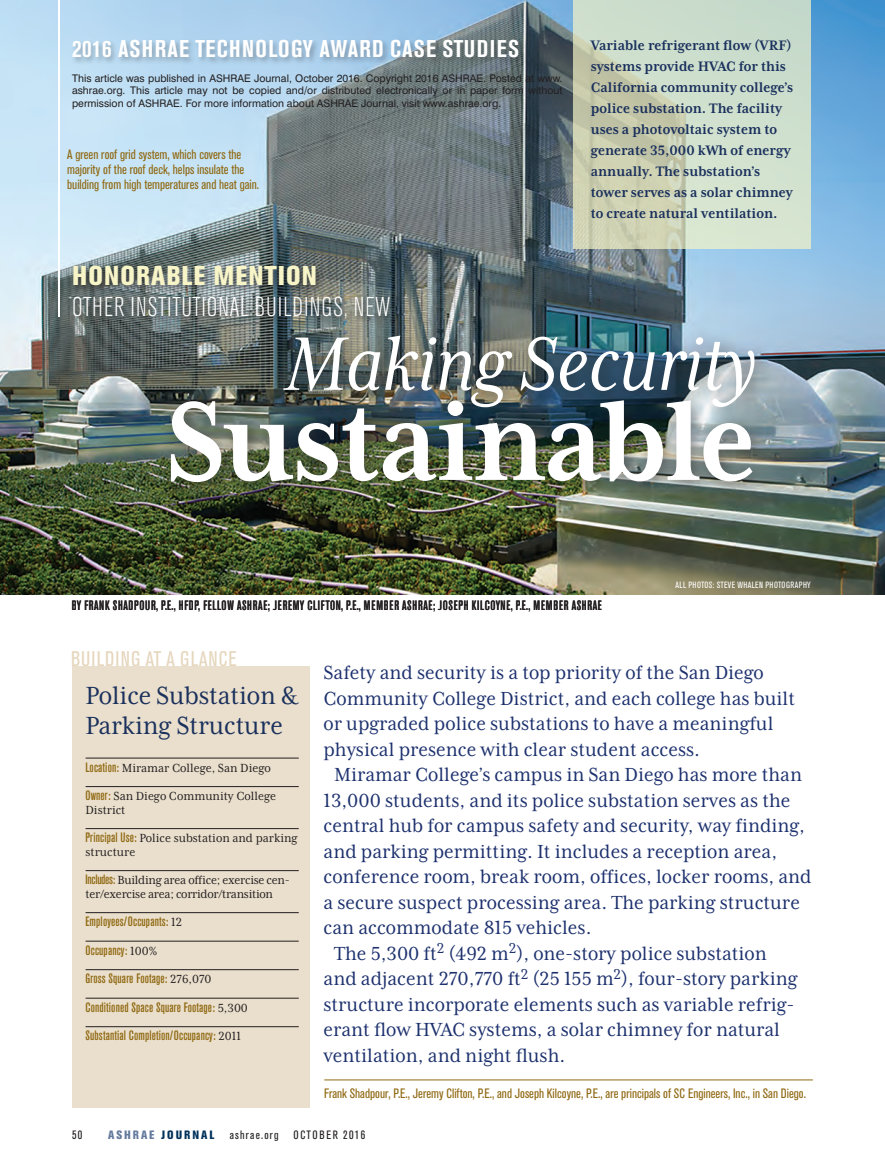
<style>
.page{position:relative;width:885px;height:1175px;background:#fff}
.page>*{position:absolute;margin:0;border:0;box-sizing:border-box;transform-origin:0 0}
.feature_title_KO{font:700 127.5px "Mrs Eaves XL Serif Nar OT";letter-spacing:-.02em;color:#fff}
.feature_title_KO-2{font:italic 87px "Mrs Eaves XL Serif Nar OT";letter-spacing:-.01em;color:#fff}
.building_at_glance_h{font:28.5px/30px "Mrs Eaves XL Serif Nar OT";letter-spacing:-.005em;color:#1b315d}
.article_lead-in{font:300 condensed 27px "Akzidenz Grotesk BE";letter-spacing:.03em;color:#fff}
.article_lead-in-2{font:800 condensed 27px "Akzidenz Grotesk BE";letter-spacing:.04em;color:#f7f5c7}
.article_page_header{font:700 condensed 24px "Akzidenz Grotesk BE";letter-spacing:.045em;color:#fff}
.t1{font:21.75px "Mrs Eaves XL Serif Nar OT";color:#1d316e}
.t2{font:condensed 21px "Akzidenz Grotesk BE";letter-spacing:.06em;color:#e6d7be}
.caption_large_boxed{font:700 15.75px/21px "Mrs Eaves XL Serif Nar OT";color:#1b315d}
.building_at_a_glance{font:500 condensed 13.5px "Akzidenz Grotesk BE";letter-spacing:.01em;color:#8f6811}
.building_at_a_glance-2{font:13.5px/13.5px "Mrs Eaves XL Serif Nar OT";color:#231f20}
.caption_standard{font:condensed 13.5px/15px "Akzidenz Grotesk BE";color:#8f6811}
.about_the_author__et{font:condensed 13.5px "Akzidenz Grotesk BE";color:#8f6811}
.authors{font:500 condensed 13.5px "Akzidenz Grotesk BE";letter-spacing:.05em;color:#231f20}
.building_at_a_glance-3{font:13.5px/13.5px "Mrs Eaves XL Serif Nar OT";letter-spacing:-.02em;color:#231f20}
.running_foot{font:condensed 12px "Akzidenz Grotesk BE";letter-spacing:.105em;color:#231f20}
.t3{font:800 condensed 12px "Akzidenz Grotesk BE";letter-spacing:.165em;color:#00315a}
.t4{font:10.5px/12.6px "Swiss 721 BT";color:#231f20;text-align:justify}
.photo_credit{font:condensed 9px "Akzidenz Grotesk BE";letter-spacing:.04em;color:#fff}
.s1{font-family:"Akzidenz Grotesk BE";font-weight:500;font-stretch:condensed;color:#8f6811}
.s2{font-family:"Mrs Eaves XL Serif Nar OT";font-weight:400;font-stretch:normal;color:#231f20}
.s3{color:#647b9d}
</style>
<div class="page">
<div style="left:72px;top:665px;width:238px;height:442px;background:#eadfcc"></div>
<hr style="left:324px;top:1079px;width:488px;height:1px;background:#8f6811">
<hr style="left:86px;top:758px;width:212px;height:1px;background:#231f20">
<hr style="left:86px;top:786px;width:212px;height:1px;background:#231f20">
<hr style="left:86px;top:828px;width:212px;height:1px;background:#231f20">
<hr style="left:86px;top:870px;width:212px;height:1px;background:#231f20">
<hr style="left:86px;top:912px;width:212px;height:1px;background:#231f20">
<hr style="left:86px;top:941px;width:212px;height:1px;background:#231f20">
<hr style="left:86px;top:969px;width:212px;height:1px;background:#231f20">
<hr style="left:86px;top:998px;width:212px;height:1px;background:#231f20">
<hr style="left:86px;top:1026px;width:212px;height:1px;background:#231f20">
<img style="left:0;top:0;width:884px;height:594px">
<svg style="left:572px;top:0;width:238px;height:249px;background:#c7d3bf"></svg>
<div style="left:68px;top:260px;width:332px;height:68px;background:#231f20;opacity:.75"></div>
<hr style="left:58px;top:0;width:2px;height:316px;background:#fff">
<div style="left:71px;top:38px;width:455px;height:28px;background:#231f20;opacity:.31"></div>
<div style="left:158px;top:325px;width:613px;height:175px;background:#231f20;opacity:.55"></div>
<p class="article_page_header" style="left:72px;top:35px;width:448px">2016 ASHRAE TECHNOLOGY AWARD CASE STUDIES</p>
<p class="t4" style="left:72px;top:71px;width:492px">This article was published in ASHRAE Journal, October 2016. Copyright 2016 ASHRAE. Posted at www. ashrae.org. This article may not be copied and/or distributed electronically or in paper form without permission of ASHRAE. For more information about ASHRAE Journal, visit www.ashrae.org.</p>
<p class="caption_standard" style="left:67px;top:147px;width:193px">A green roof grid system, which covers the majority of the roof deck, helps insulate the building from high temperatures and heat gain.</p>
<p class="caption_large_boxed" style="left:590px;top:35px;width:204px">Variable refrigerant flow (VRF) systems provide HVAC for this<br>California community college’s police substation. The facility uses a photovoltaic system to generate 35,000 kWh of energy annually. The substation’s tower serves as a solar chimney to create natural ventilation.</p>
<p class="article_lead-in-2" style="left:72px;top:259px;width:246px">HONORABLE MENTION</p>
<p class="article_lead-in" style="left:72px;top:292px;width:320px">OTHER INSTITUTIONAL BUILDINGS, NEW</p>
<p class="article_lead-in" style="left:343px;top:292px;width:52px">—NEW</p>
<p class="feature_title_KO" style="left:274px;top:312px;width:483px">Platinum</p>
<p class="feature_title_KO-2" style="left:260px;top:413px;width:498px">Campus Security</p>
<p class="feature_title_KO-2" style="left:284px;top:320px;width:473px">Making Security</p>
<p class="feature_title_KO" style="left:165px;top:378px;width:592px">Sustainable</p>
<p class="authors" style="left:72px;top:598px;width:531px">BY FRANK SHADPOUR, P.E., HFDP, FELLOW ASHRAE; JEREMY CLIFTON, P.E., MEMBER ASHRAE; JOSEPH KILCOYNE, P.E., MEMBER ASHRAE</p>
<p class="photo_credit" style="left:675px;top:579px;width:137px">ALL PHOTOS: STEVE WHALEN PHOTOGRAPHY</p>
<p class="t2" style="left:71px;top:646px;width:167px">BUILDING AT A GLANCE</p>
<p class="building_at_glance_h" style="left:86px;top:680px;width:214px">Police Substation &amp;<br>Parking Structure</p>
<p class="building_at_a_glance-2" style="left:86px;top:761px;width:187px"><span class="s1">Location:</span> Miramar College, San Diego</p>
<p class="building_at_a_glance-2" style="left:86px;top:789px;width:192px"><span class="s1">Owner:</span> San Diego Community College<br>District</p>
<p class="building_at_a_glance-2" style="left:86px;top:831px;width:213px"><span class="s1">Principal Use:</span> Police substation and parking structure</p>
<p class="building_at_a_glance-3" style="left:86px;top:873px;width:206px"><span class="s1">Includes:</span> Building area office; exercise cen&shy;ter/exercise area; corridor/transition</p>
<p class="building_at_a_glance" style="left:86px;top:914px;width:98px">Employees/Occupants: <span class="s2">12</span></p>
<p class="building_at_a_glance" style="left:86px;top:942px;width:73px">Occupancy: <span class="s2">100%</span></p>
<p class="building_at_a_glance" style="left:86px;top:971px;width:127px">Gross Square Footage: <span class="s2">276,070</span></p>
<p class="building_at_a_glance" style="left:86px;top:999px;width:164px">Conditioned Space Square Footage: <span class="s2">5,300</span></p>
<p class="building_at_a_glance" style="left:86px;top:1028px;width:157px">Substantial Completion/Occupancy: <span class="s2">2011</span></p>
<p class="t1" style="left:323px;top:662px;width:441px">Safety and security is a top priority of the San Diego</p>
<p class="t1" style="left:323px;top:687px;width:473px">Community College District, and each college has built</p>
<p class="t1" style="left:323px;top:713px;width:451px">or upgraded police substations to have a meaningful</p>
<p class="t1" style="left:323px;top:738px;width:378px">physical presence with clear student access.</p>
<p class="t1" style="left:334px;top:764px;width:469px">Miramar College’s campus in San Diego has more than</p>
<p class="t1" style="left:323px;top:789px;width:468px">13,000 students, and its police substation serves as the</p>
<p class="t1" style="left:323px;top:815px;width:483px">central hub for campus safety and security, way finding,</p>
<p class="t1" style="left:323px;top:840px;width:455px">and parking permitting. It includes a reception area,</p>
<p class="t1" style="left:323px;top:866px;width:489px">conference room, break room, offices, locker rooms, and</p>
<p class="t1" style="left:323px;top:891px;width:478px">a secure suspect processing area. The parking structure</p>
<p class="t1" style="left:323px;top:917px;width:269px">can accommodate 815 vehicles.</p>
<p class="t1" style="left:334px;top:942px;width:434px">The 5,300 ft<sup>2</sup> (492 m<sup>2</sup>), one-story police substation</p>
<p class="t1" style="left:323px;top:968px;width:475px">and adjacent 270,770 ft<sup>2</sup> (25 155 m<sup>2</sup>), four-story parking</p>
<p class="t1" style="left:323px;top:993px;width:472px">structure incorporate elements such as variable refrig-</p>
<p class="t1" style="left:323px;top:1019px;width:458px">erant flow HVAC systems, a solar chimney for natural</p>
<p class="t1" style="left:323px;top:1044px;width:243px">ventilation, and night flush.</p>
<p class="about_the_author__et" style="left:324px;top:1086px;width:483px">Frank Shadpour, P.E., Jeremy Clifton, P.E., and Joseph Kilcoyne, P.E., are principals of SC Engineers, Inc., in San Diego.</p>
<p class="running_foot" style="left:72px;top:1128px;width:12px">50</p>
<p class="t3" style="left:108px;top:1127px;width:108px"><span class="s3">ASHRAE</span> JOURNAL</p>
<p class="running_foot" style="left:230px;top:1128px;width:137px">ashrae.org OCTOBER 2016</p>
</div>
